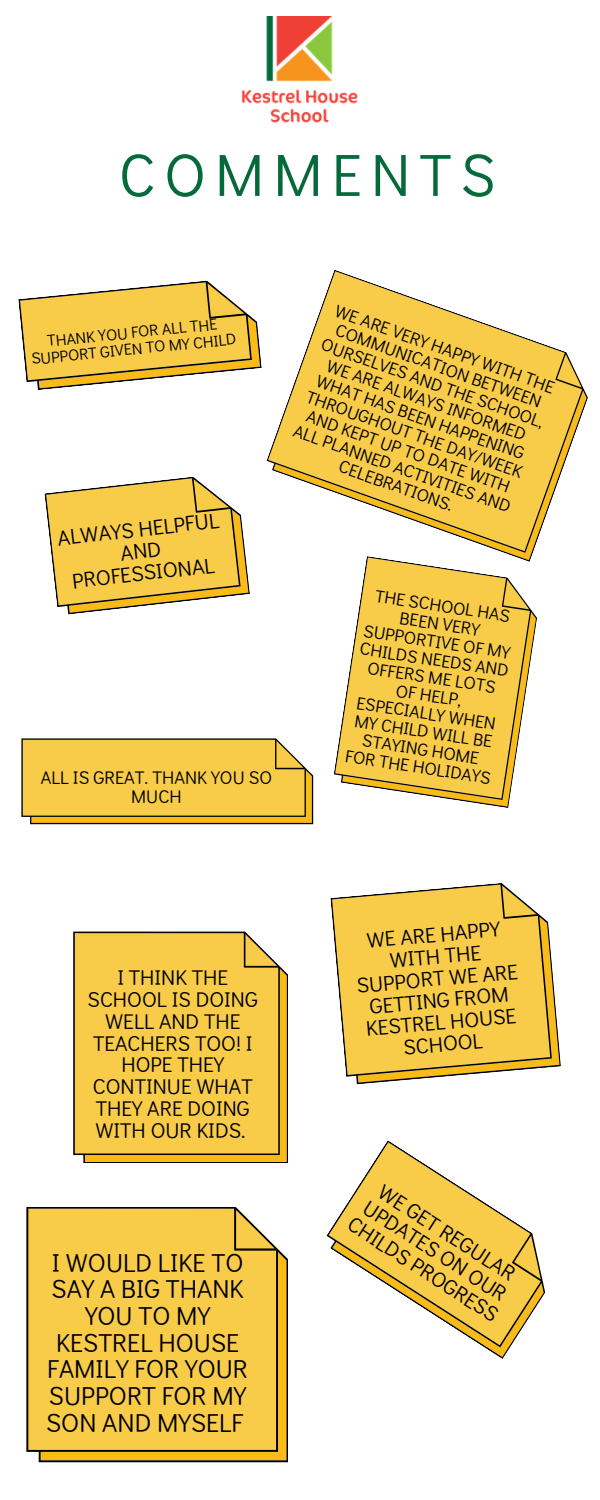
<style>
.page{position:relative;width:600px;height:1500px;background:#fff}
.page>*{position:absolute;margin:0;border:0;box-sizing:border-box;transform-origin:0 0}
.t1{font:59.9px "Didact Gothic";letter-spacing:.15em;color:#056a3a}
.t2{font:26px/26.7px "Didact Gothic";color:#000;text-align:center}
.t3{font:21.5px/22.1px "Didact Gothic";color:#000;text-align:center}
.t4{font:21.3px/21.9px "Didact Gothic";color:#000;text-align:center}
.t5{font:18.2px/18.8px "Didact Gothic";color:#000;text-align:center}
.t6{font:17.6px/18.1px "Didact Gothic";color:#000;text-align:center}
.t7{font:15.9px/16.3px "Didact Gothic";color:#000;text-align:center}
</style>
<div class="page">
<img style="left:242px;top:16px;width:115px;height:107px">
<svg style="left:18px;top:281px;width:244px;height:109px"></svg>
<svg style="left:266px;top:270px;width:322px;height:286px;fill:#f8cc48"></svg>
<svg style="left:44px;top:477px;width:206px;height:138px"></svg>
<svg style="left:21px;top:738px;width:292px;height:86px;background:#eac148"></svg>
<svg style="left:334px;top:556px;width:203px;height:252px;fill:#f8cc48"></svg>
<svg style="left:330px;top:883px;width:231px;height:201px;fill:#f8cc48"></svg>
<svg style="left:73px;top:932px;width:215px;height:231px;background:#efc446"></svg>
<svg style="left:326px;top:1140px;width:219px;height:219px"></svg>
<svg style="left:26px;top:1207px;width:262px;height:255px;background:#eec447"></svg>
<p class="t1" style="left:119px;top:133px;width:378px">COMMENTS</p>
<p class="t7" style="left:29px;top:335px;width:207px;rotate:-6deg">THANK YOU FOR ALL THE<br>SUPPORT GIVEN TO MY CHILD</p>
<p class="t3" style="left:56px;top:526px;width:164px;rotate:-6deg">ALWAYS HELPFUL<br>AND<br>PROFESSIONAL</p>
<p class="t5" style="left:41px;top:767px;width:233px">ALL IS GREAT. THANK YOU SO<br>MUCH</p>
<p class="t6" style="left:338px;top:300px;width:236px;rotate:20deg">WE ARE VERY HAPPY WITH THE<br>COMMUNICATION BETWEEN<br>OURSELVES AND THE SCHOOL,<br>WE ARE ALWAYS INFORMED<br>WHAT HAS BEEN HAPPENING<br>THROUGHOUT THE DAY/WEEK<br>AND KEPT UP TO DATE WITH<br>ALL PLANNED ACTIVITIES AND<br>CELEBRATIONS.</p>
<p class="t6" style="left:370px;top:584px;width:152px;rotate:9deg">THE SCHOOL HAS<br>BEEN VERY<br>SUPPORTIVE OF MY<br>CHILDS NEEDS AND<br>OFFERS ME LOTS<br>OF HELP,<br>ESPECIALLY WHEN<br>MY CHILD WILL BE<br>STAYING HOME<br>FOR THE HOLIDAYS</p>
<p class="t4" style="left:88px;top:966px;width:172px">I THINK THE<br>SCHOOL IS DOING<br>WELL AND THE<br>TEACHERS TOO! I<br>HOPE THEY<br>CONTINUE WHAT<br>THEY ARE DOING<br>WITH OUR KIDS.</p>
<p class="t2" style="left:46px;top:1248px;width:203px">I WOULD LIKE TO<br>SAY A BIG THANK<br>YOU TO MY<br>KESTREL HOUSE<br>FAMILY FOR YOUR<br>SUPPORT FOR MY<br>SON AND MYSELF</p>
<p class="t4" style="left:352px;top:930px;width:163px;rotate:-5deg">WE ARE HAPPY<br>WITH THE<br>SUPPORT WE ARE<br>GETTING FROM<br>KESTREL HOUSE<br>SCHOOL</p>
<p class="t4" style="left:380px;top:1175px;width:176px;rotate:33deg">WE GET REGULAR<br>UPDATES ON OUR<br>CHILDS PROGRESS</p>
</div>
